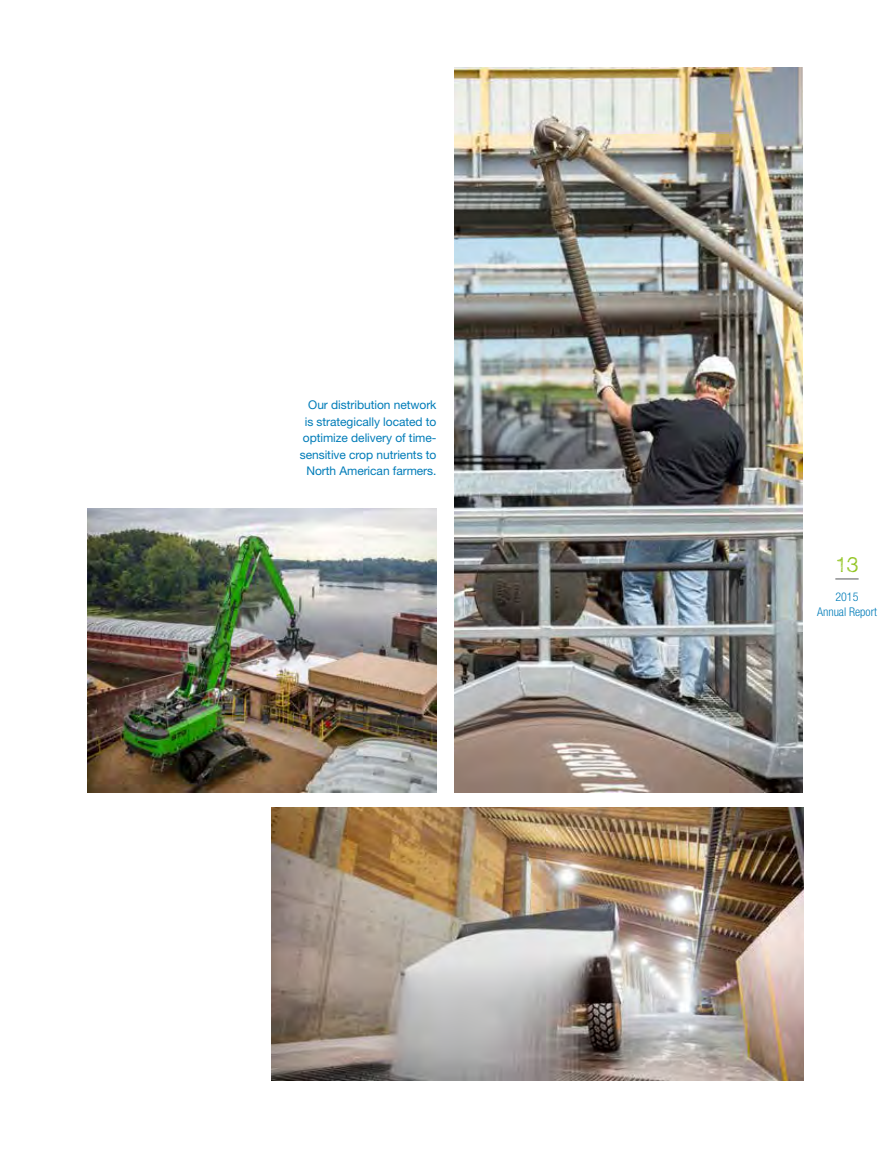
<style>
.page{position:relative;width:891px;height:1161px;background:#fff}
.page>*{position:absolute;margin:0;border:0;box-sizing:border-box;transform-origin:0 0}
.t1{font:300 21px "Sketchetik";color:#82bc00}
.t2{font:12px/16.5px "Helvetica Neue";letter-spacing:-.005em;color:#007cb8;text-align:right}
.t3{font:300 condensed 12px/14.4px "Helvetica Neue";color:#007cb8;text-align:center}
</style>
<div class="page">
<img style="left:454px;top:68px;width:349px;height:724px">
<img style="left:271px;top:807px;width:533px;height:273px">
<img style="left:88px;top:509px;width:348px;height:283px">
<svg style="left:835px;top:579px;width:24px;height:1px"></svg>
<p class="t2" style="left:300px;top:397px;width:138px">Our distribution network is strategically located to optimize delivery of time&shy;sensitive crop nutrients to<br>North American farmers.</p>
<h1 class="t1" style="left:836px;top:551px;width:24px">13</h1>
<p class="t3" style="left:817px;top:590px;width:61px">2015<br>Annual Report</p>
</div>
